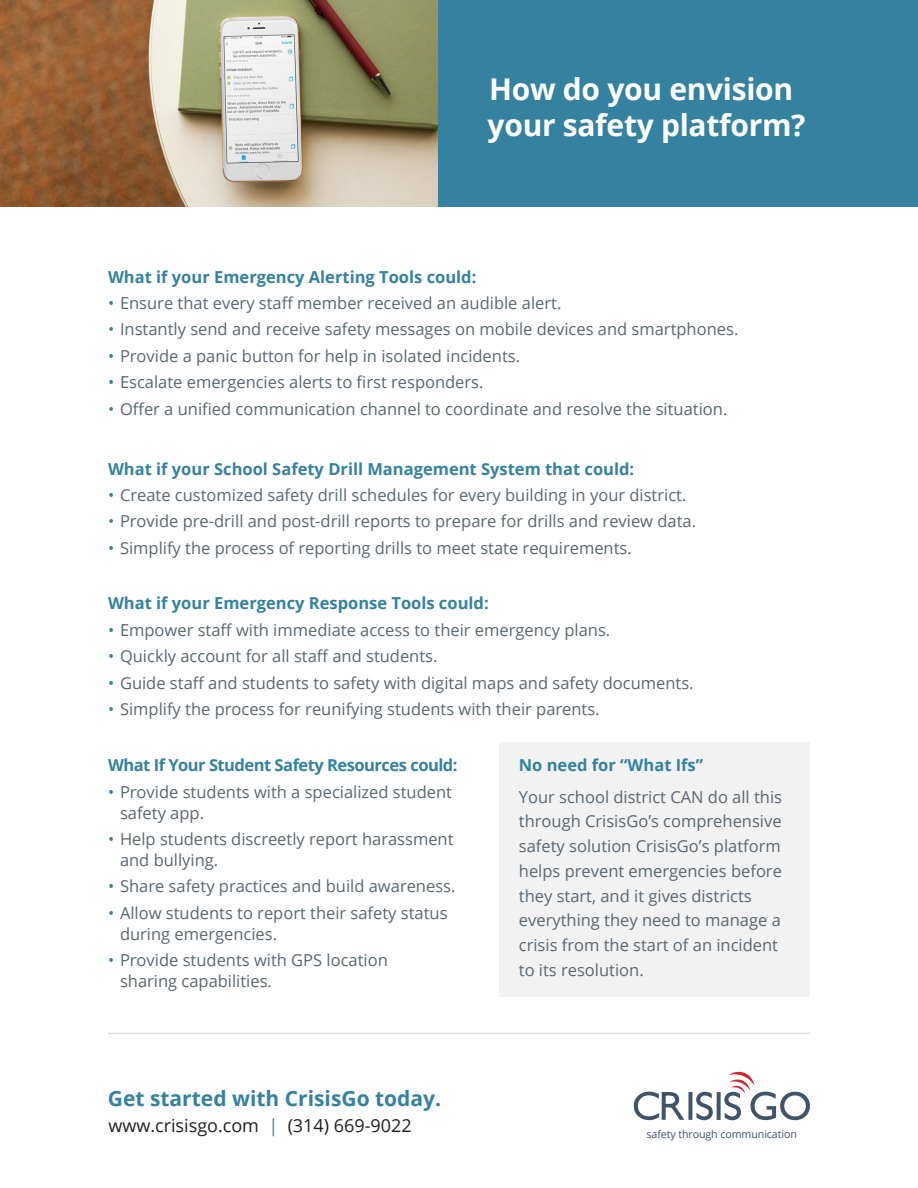
<style>
.page{position:relative;width:918px;height:1188px;background:#fff}
.page>*{position:absolute;margin:0;border:0;box-sizing:border-box;transform-origin:0 0}
.t1{font:700 30px "Open Sans";letter-spacing:-.01em;color:#fff}
.t2{font:700 21px "Open Sans";color:#34829f}
.t3{font:18px "Open Sans";color:#231f20}
.t4{font:16.5px/24.8px "Open Sans";color:#5a6670}
.t5{font:700 16.5px "Open Sans";color:#34829f}
.t6{font:700 16.5px "Open Sans";letter-spacing:-.03em;color:#34829f}
.t7{font:10.65px "Open Sans";letter-spacing:-.01em;color:#415368}
.s1{color:#34829f}
</style>
<div class="page">
<svg style="left:634px;top:1092px;width:50px;height:28px"></svg>
<svg style="left:688px;top:1092px;width:4px;height:28px"></svg>
<svg style="left:696px;top:1092px;width:17px;height:28px"></svg>
<svg style="left:717px;top:1092px;width:4px;height:28px"></svg>
<svg style="left:724px;top:1071px;width:86px;height:49px"></svg>
<hr style="left:108px;top:1033px;width:702px;height:1px;background:#dedddd">
<div style="left:0;top:0;width:918px;height:206px;background:#34829f"></div>
<img style="left:0;top:0;width:437px;height:206px">
<div style="left:500px;top:742px;width:310px;height:255px;background:#f2f2f2"></div>
<p class="t1" style="left:489px;top:68px;width:306px">How do you envision</p>
<p class="t1" style="left:488px;top:104px;width:319px">your safety platform?</p>
<p class="t5" style="left:108px;top:265px;width:370px">What if your Emergency Alerting Tools could:</p>
<p class="t4" style="left:108px;top:290px;width:455px"><span class="s1">•</span> Ensure that every staff member received an audible alert.</p>
<p class="t4" style="left:108px;top:317px;width:632px"><span class="s1">•</span> Instantly send and receive safety messages on mobile devices and smartphones.</p>
<p class="t4" style="left:108px;top:343px;width:414px"><span class="s1">•</span> Provide a panic button for help in isolated incidents.</p>
<p class="t4" style="left:108px;top:369px;width:377px"><span class="s1">•</span> Escalate emergencies alerts to first responders.</p>
<p class="t4" style="left:108px;top:396px;width:621px"><span class="s1">•</span> Offer a unified communication channel to coordinate and resolve the situation.</p>
<p class="t5" style="left:108px;top:457px;width:528px">What if your School Safety Drill Management System that could:</p>
<p class="t4" style="left:108px;top:482px;width:580px"><span class="s1">•</span> Create customized safety drill schedules for every building in your district.</p>
<p class="t4" style="left:108px;top:509px;width:590px"><span class="s1">•</span> Provide pre-drill and post-drill reports to prepare for drills and review data.</p>
<p class="t4" style="left:108px;top:535px;width:525px"><span class="s1">•</span> Simplify the process of reporting drills to meet state requirements.</p>
<p class="t5" style="left:108px;top:592px;width:382px">What if your Emergency Response Tools could:</p>
<p class="t4" style="left:108px;top:617px;width:504px"><span class="s1">•</span> Empower staff with immediate access to their emergency plans.</p>
<p class="t4" style="left:108px;top:643px;width:331px"><span class="s1">•</span> Quickly account for all staff and students.</p>
<p class="t4" style="left:108px;top:670px;width:587px"><span class="s1">•</span> Guide staff and students to safety with digital maps and safety documents.</p>
<p class="t4" style="left:108px;top:696px;width:493px"><span class="s1">•</span> Simplify the process for reunifying students with their parents.</p>
<p class="t6" style="left:108px;top:754px;width:351px">What If Your Student Safety Resources could:</p>
<p class="t4" style="left:120px;top:781px;width:334px;line-height:21px;text-indent:-12px"><span class="s1">•</span> Provide students with a specialized student safety app.</p>
<p class="t4" style="left:120px;top:828px;width:335px;line-height:21px;text-indent:-12px"><span class="s1">•</span> Help students discreetly report harassment and bullying.</p>
<p class="t4" style="left:108px;top:874px;width:349px"><span class="s1">•</span> Share safety practices and build awareness.</p>
<p class="t4" style="left:120px;top:902px;width:329px;line-height:21px;text-indent:-12px"><span class="s1">•</span> Allow students to report their safety status during emergencies.</p>
<p class="t4" style="left:120px;top:949px;width:269px;line-height:21px;text-indent:-12px"><span class="s1">•</span> Provide students with GPS location sharing capabilities.</p>
<p class="t2" style="left:108px;top:1084px;width:335px">Get started with CrisisGo today.</p>
<p class="t3" style="left:108px;top:1113px;width:305px">www.crisisgo.com <span class="s1">|</span> (314) 669-9022</p>
<p class="t5" style="left:519px;top:754px;width:186px">No need for “What Ifs”</p>
<p class="t4" style="left:519px;top:784px;width:265px">Your school district CAN do all this through CrisisGo’s comprehensive safety solution CrisisGo’s platform helps prevent emergencies before they start, and it gives districts everything they need to manage a crisis from the start of an incident to its resolution.</p>
<p class="t7" style="left:647px;top:1126px;width:152px">safety through communication</p>
</div>
